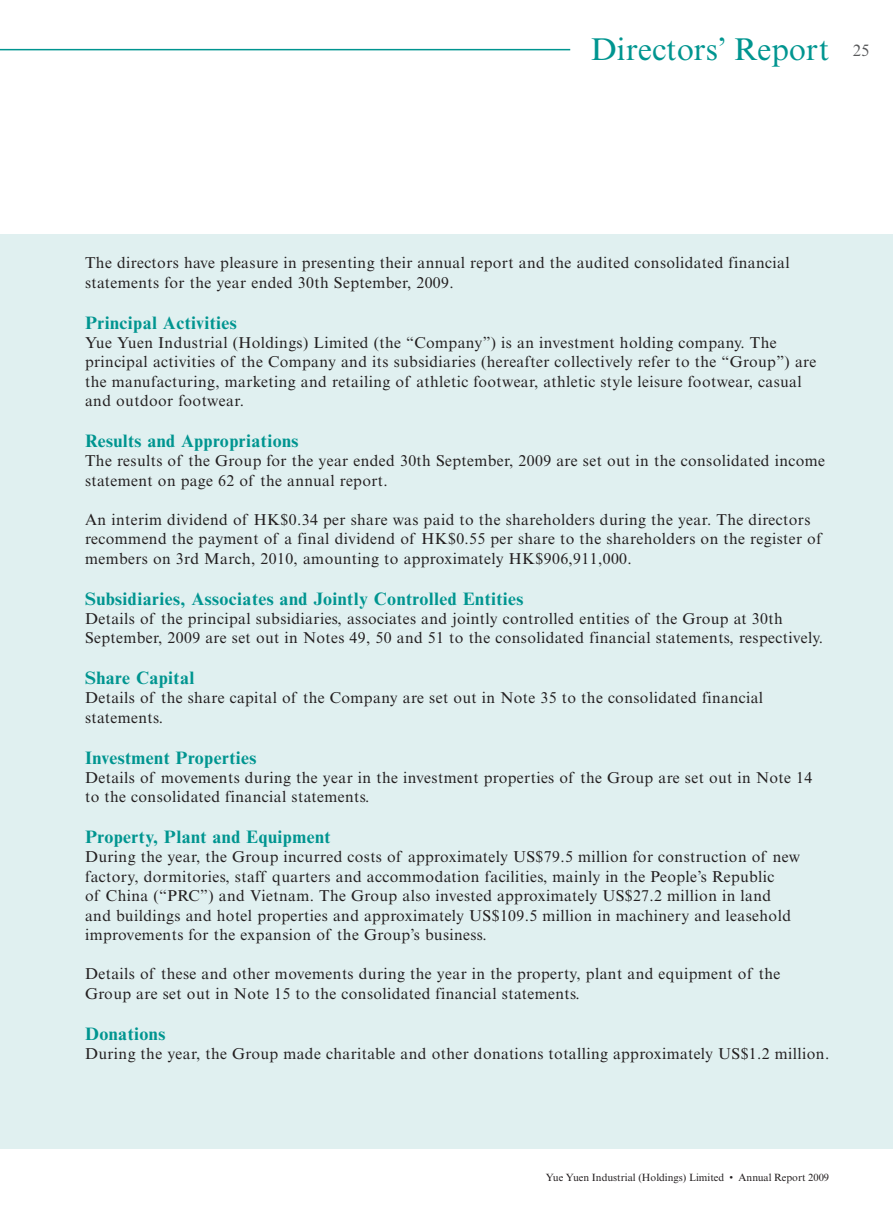
<style>
.page{position:relative;width:893px;height:1212px;background:#fff}
.page>*{position:absolute;margin:0;border:0;box-sizing:border-box;transform-origin:0 0}
.t1{font:31.5px "Times New Roman MT Std";letter-spacing:.005em;color:#009590}
.t2{font:700 18px "Times New Roman MT Std";letter-spacing:.025em;color:#009590}
.t3{font:15.75px/19.5px "Times New Roman MT Std";letter-spacing:.025em;color:#231f20}
.t4{font:10.5px "Times New Roman MT Std";color:#231f20}
.s1{font-size:16.5px;color:#57585a}
</style>
<div class="page">
<div style="left:0;top:234px;width:893px;height:914px;background:#e0f0f0"></div>
<hr style="left:0;top:49px;width:570px;height:1px;background:#009590">
<h1 class="t1" style="left:591px;top:38px;width:280px">Directors’ Report <span class="s1">25</span></h1>
<p class="t3" style="left:85px;top:255px;width:706px">The directors have pleasure in presenting their annual report and the audited consolidated financial statements for the year ended 30th September, 2009.</p>
<p class="t2" style="left:85px;top:312px;width:153px">Principal Activities</p>
<p class="t3" style="left:85px;top:334px;width:733px">Yue Yuen Industrial (Holdings) Limited (the “Company”) is an investment holding company. The principal activities of the Company and its subsidiaries (hereafter collectively refer to the “Group”) are the manufacturing, marketing and retailing of athletic footwear, athletic style leisure footwear, casual and outdoor footwear.</p>
<p class="t2" style="left:85px;top:430px;width:215px">Results and Appropriations</p>
<p class="t3" style="left:85px;top:453px;width:742px">The results of the Group for the year ended 30th September, 2009 are set out in the consolidated income statement on page 62 of the annual report.</p>
<p class="t3" style="left:85px;top:511px;width:738px">An interim dividend of HK$0.34 per share was paid to the shareholders during the year. The directors recommend the payment of a final dividend of HK$0.55 per share to the shareholders on the register of members on 3rd March, 2010, amounting to approximately HK$906,911,000.</p>
<p class="t2" style="left:85px;top:588px;width:440px">Subsidiaries, Associates and Jointly Controlled Entities</p>
<p class="t3" style="left:85px;top:610px;width:740px">Details of the principal subsidiaries, associates and jointly controlled entities of the Group at 30th<br>September, 2009 are set out in Notes 49, 50 and 51 to the consolidated financial statements, respectively.</p>
<p class="t2" style="left:85px;top:667px;width:111px">Share Capital</p>
<p class="t3" style="left:85px;top:690px;width:680px">Details of the share capital of the Company are set out in Note 35 to the consolidated financial statements.</p>
<p class="t2" style="left:85px;top:747px;width:173px">Investment Properties</p>
<p class="t3" style="left:85px;top:769px;width:729px">Details of movements during the year in the investment properties of the Group are set out in Note 14 to the consolidated financial statements.</p>
<p class="t2" style="left:85px;top:826px;width:247px">Property, Plant and Equipment</p>
<p class="t3" style="left:85px;top:849px;width:717px">During the year, the Group incurred costs of approximately US$79.5 million for construction of new factory, dormitories, staff quarters and accommodation facilities, mainly in the People’s Republic<br>of China (“PRC”) and Vietnam. The Group also invested approximately US$27.2 million in land and buildings and hotel properties and approximately US$109.5 million in machinery and leasehold improvements for the expansion of the Group’s business.</p>
<p class="t3" style="left:85px;top:966px;width:697px">Details of these and other movements during the year in the property, plant and equipment of the<br>Group are set out in Note 15 to the consolidated financial statements.</p>
<p class="t2" style="left:85px;top:1023px;width:82px">Donations</p>
<p class="t3" style="left:85px;top:1045px;width:746px">During the year, the Group made charitable and other donations totalling approximately US$1.2 million.</p>
<p class="t4" style="left:546px;top:1173px;width:285px">Yue Yuen Industrial (Holdings) Limited • Annual Report 2009</p>
</div>
